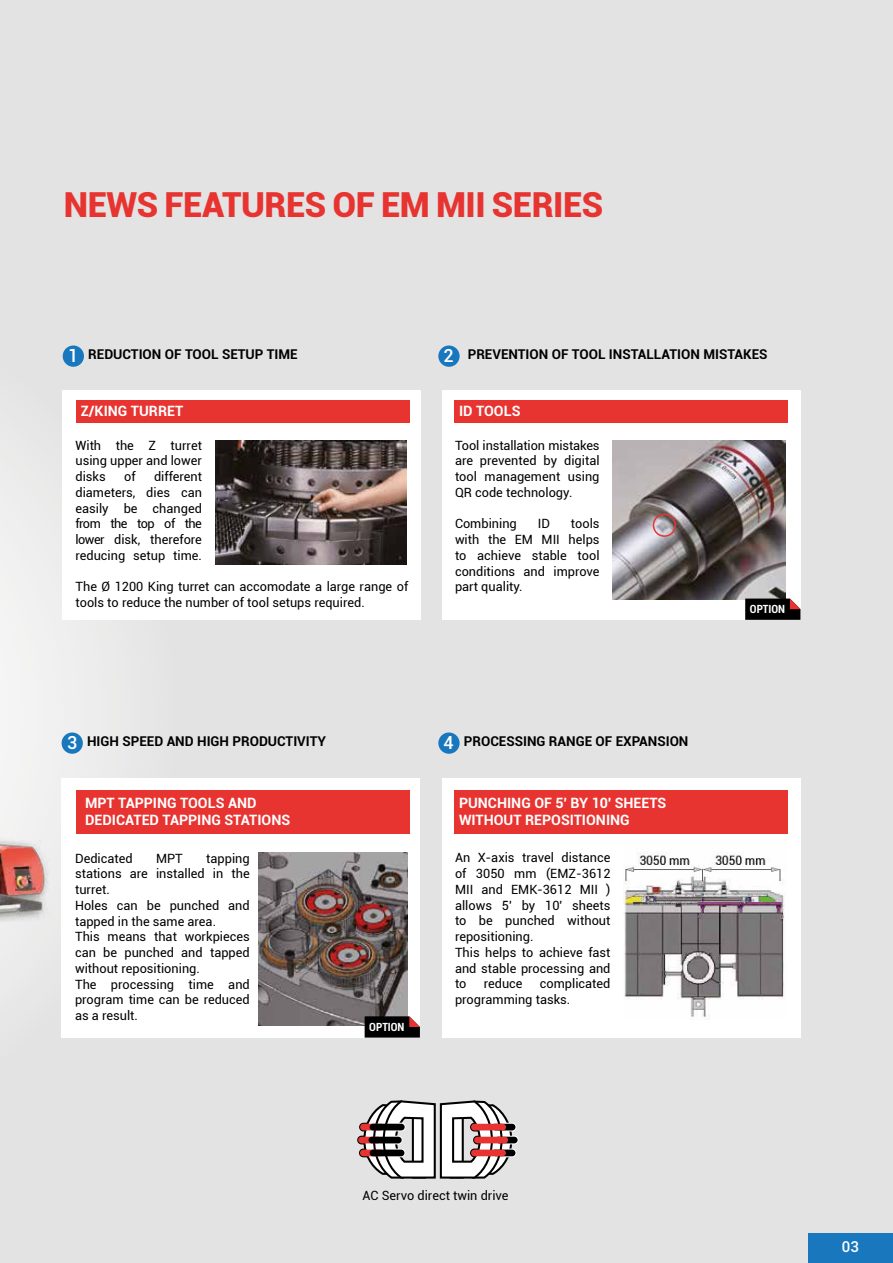
<style>
.page{position:relative;width:893px;height:1263px;background:#e3e3e3}
.page>*{position:absolute;margin:0;border:0;box-sizing:border-box;transform-origin:0 0}
.t1{font:900 34.5px "Roboto";letter-spacing:-.01em;color:#e73431}
.t2{font:500 18px "Roboto";color:#fff}
.t3{font:500 15px "Roboto";color:#fff}
.t4{font:700 14.25px/17.1px "Roboto";color:#fff}
.t5{font:700 13.5px "Roboto";color:#000}
.t6{font:12.75px/15.8px "Roboto";color:#000;text-align:justify}
.t7{font:700 condensed 11.25px "Roboto";color:#fff}
</style>
<div class="page">
<svg style="left:0;top:347px;width:176px;height:691px"></svg>
<div style="left:808px;top:1233px;width:85px;height:30px;background:#1877bd"></div>
<div style="left:438px;top:345px;width:22px;height:22px;background:#1877bd;border-radius:50%"></div>
<div style="left:442px;top:390px;width:358px;height:230px;background:#fff"></div>
<div style="left:62px;top:778px;width:358px;height:259px;background:#fff"></div>
<div style="left:442px;top:778px;width:358px;height:259px;background:#fff"></div>
<div style="left:63px;top:390px;width:358px;height:230px;background:#fff"></div>
<div style="left:63px;top:345px;width:21px;height:22px;background:#1877bd;border-radius:50%"></div>
<div style="left:62px;top:732px;width:21px;height:22px;background:#1877bd;border-radius:50%"></div>
<div style="left:438px;top:732px;width:22px;height:22px;background:#1877bd;border-radius:50%"></div>
<div style="left:77px;top:401px;width:333px;height:22px;background:#e73431"></div>
<div style="left:77px;top:789px;width:333px;height:44px;background:#e73431"></div>
<div style="left:455px;top:789px;width:333px;height:44px;background:#e73431"></div>
<div style="left:455px;top:401px;width:333px;height:22px;background:#e73431"></div>
<img style="left:215px;top:440px;width:191px;height:124px">
<img style="left:612px;top:440px;width:174px;height:160px">
<img style="left:258px;top:853px;width:149px;height:172px">
<img style="left:623px;top:852px;width:162px;height:165px">
<img style="left:0;top:669px;width:52px;height:369px">
<div style="left:653px;top:513px;width:23px;height:24px;border:2px solid #e73431;border-radius:50%"></div>
<svg style="left:357px;top:1100px;width:162px;height:79px"></svg>
<svg style="left:365px;top:1016px;width:55px;height:21px"></svg>
<svg style="left:745px;top:598px;width:55px;height:22px"></svg>
<h1 class="t1" style="left:64px;top:180px;width:541px">NEWS FEATURES OF EM MII SERIES</h1>
<h2 class="t2" style="left:68px;top:343px;width:12px">1</h2>
<h2 class="t2" style="left:443px;top:343px;width:12px">2</h2>
<p class="t5" style="left:88px;top:345px;width:211px">REDUCTION OF TOOL SETUP TIME</p>
<p class="t5" style="left:468px;top:345px;width:301px">PREVENTION OF TOOL INSTALLATION MISTAKES</p>
<p class="t4" style="left:81px;top:402px;width:104px">Z/KING TURRET</p>
<p class="t6" style="left:75px;top:437px;width:128px">With the Z turret using upper and lower disks</p>
<p class="t6" style="left:75px;top:468px;width:128px;text-indent:79px">different diameters, dies can easily be changed from the top of the lower disk, therefore reducing setup time.</p>
<p class="t6" style="left:75px;top:578px;width:334px">The Ø 1200 King turret can accomodate a large range of tools to reduce the number of tool setups required.</p>
<p class="t6" style="left:124px;top:468px;width:13px">of</p>
<p class="t4" style="left:459px;top:402px;width:63px">ID TOOLS</p>
<p class="t6" style="left:455px;top:437px;width:146px">Tool installation mistakes are prevented by digital tool management using QR code technology.</p>
<p class="t6" style="left:455px;top:515px;width:63px">Combining</p>
<p class="t6" style="left:538px;top:515px;width:14px">ID</p>
<p class="t6" style="left:455px;top:515px;width:146px;text-indent:116px">tools with the EM MII helps to achieve stable tool conditions and improve part quality.</p>
<h2 class="t2" style="left:67px;top:730px;width:12px">3</h2>
<h2 class="t2" style="left:443px;top:730px;width:12px">4</h2>
<p class="t5" style="left:87px;top:732px;width:240px">HIGH SPEED AND HIGH PRODUCTIVITY</p>
<p class="t5" style="left:464px;top:732px;width:226px">PROCESSING RANGE OF EXPANSION</p>
<p class="t4" style="left:85px;top:793px;width:207px">MPT TAPPING TOOLS AND<br>DEDICATED TAPPING STATIONS</p>
<p class="t4" style="left:459px;top:793px;width:209px">PUNCHING OF 5′ BY 10′ SHEETS<br>WITHOUT REPOSITIONING</p>
<p class="t6" style="left:75px;top:850px;width:176px;text-align:left;text-indent:131px">tapping stations are installed in the turret.<br>Holes can be punched and tapped in the same area.<br>This means that workpieces can be punched and tapped without repositioning.<br>The processing time and program time can be reduced as a result.</p>
<p class="t6" style="left:75px;top:850px;width:59px">Dedicated</p>
<p class="t6" style="left:156px;top:850px;width:28px">MPT</p>
<p class="t7" style="left:369px;top:1019px;width:37px">OPTION</p>
<p class="t6" style="left:455px;top:849px;width:157px;text-align:left">An X-axis travel distance of 3050 mm (EMZ-3612<br>MII and EMK-3612 MII ) allows 5' by 10' sheets to be punched without repositioning.<br>This helps to achieve fast and stable processing and to</p>
<p class="t6" style="left:455px;top:975px;width:157px;text-indent:85px">complicated programming tasks.</p>
<p class="t6" style="left:484px;top:975px;width:40px">reduce</p>
<p class="t7" style="left:750px;top:601px;width:37px">OPTION</p>
<p class="t6" style="left:362px;top:1187px;width:148px">AC Servo direct twin drive</p>
<p class="t3" style="left:842px;top:1236px;width:19px">03</p>
</div>
